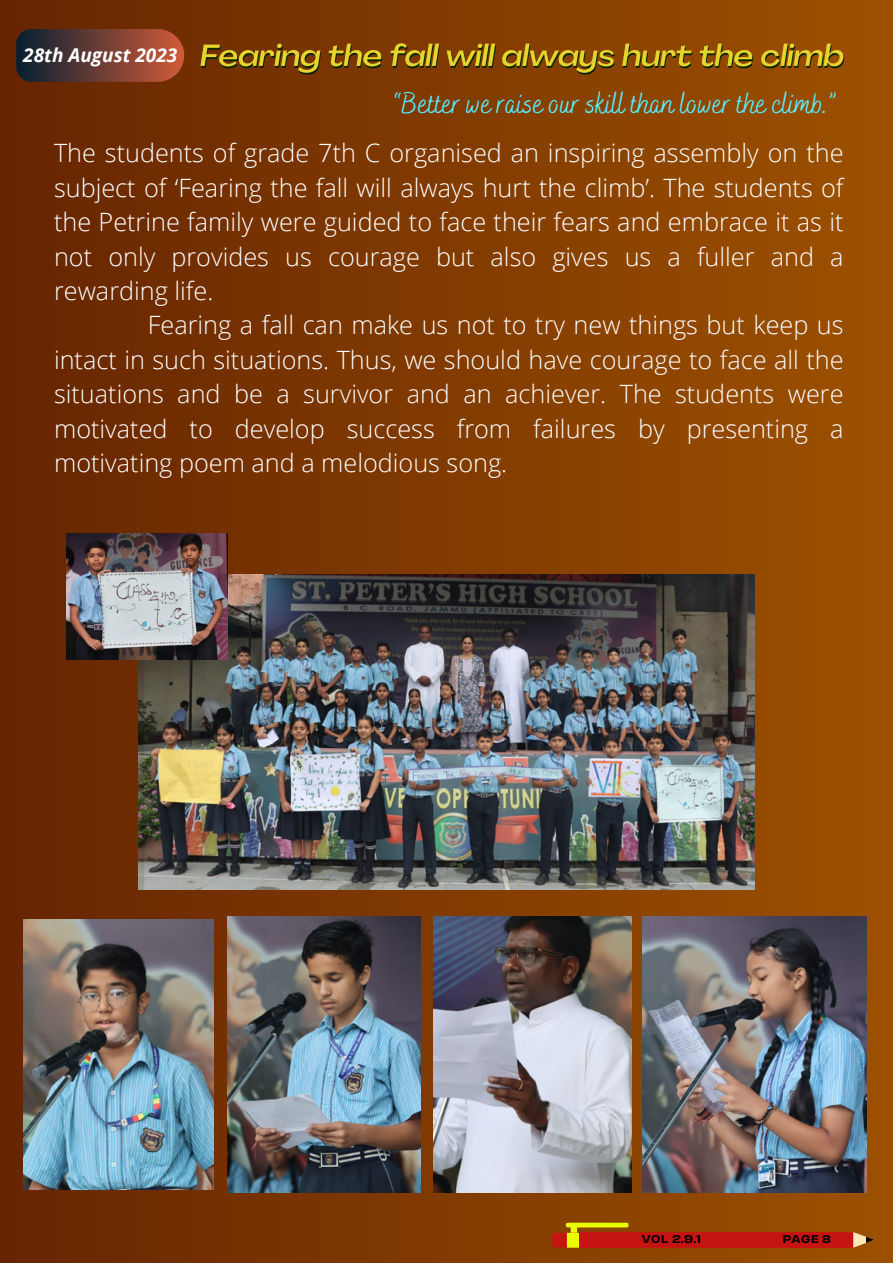
<style>
.page{position:relative;width:893px;height:1264px;background:#fff}
.page>*{position:absolute;margin:0;border:0;box-sizing:border-box;transform-origin:0 0}
.t1{font:29.25px "Bakerie Smooth";color:#54f0ff}
.t2{font:300 25.2px/34.3px "Open Sans";color:#fff;text-align:justify}
.t3{font:italic 700 19.05px "Open Sans";color:#fff}
.t4{font:700 expanded 11.25px "Lazord";color:#000}
.t5{font:700 expanded 11.1px "Lazord";color:#000}
</style>
<div class="page">
<div style="left:0;top:0;width:892px;height:1262px;background:linear-gradient(to right,#662501,#9c5101)"></div>
<div style="left:579px;top:1232px;width:264px;height:15px;background:#c61413"></div>
<svg style="left:545px;top:1181px;width:110px;height:81px;background:#994205"></svg>
<div style="left:567px;top:1232px;width:12px;height:15px;background:#e9ff00"></div>
<svg style="left:769px;top:1192px;width:105px;height:70px"></svg>
<svg style="left:16px;top:29px;width:168px;height:53px;background:#693b32"></svg>
<img style="left:138px;top:575px;width:616px;height:314px">
<img style="left:66px;top:533px;width:161px;height:126px">
<img style="left:433px;top:916px;width:198px;height:276px">
<img style="left:643px;top:916px;width:223px;height:276px">
<img style="left:23px;top:919px;width:190px;height:270px">
<img style="left:227px;top:916px;width:193px;height:276px">
<img style="left:199px;top:43px;width:646px;height:33px">
<p class="t3" style="left:23px;top:41px;width:156px">28th August 2023</p>
<p class="t1" style="left:393px;top:87px;width:444px">“Better we raise our skill than lower the climb.”</p>
<p class="t2" style="left:54px;top:135px;width:791px">The students of grade 7th C organised an inspiring assembly on the subject of ‘Fearing the fall will always hurt the climb’. The students of the Petrine family were guided to face their fears and embrace it as it not only provides us courage but also gives us a fuller and a rewarding life.</p>
<p class="t2" style="left:54px;top:307px;width:790px;text-indent:94px">Fearing a fall can make us not to try new things but keep us intact in such situations. Thus, we should have courage to face all the situations and be a survivor and an achiever. The students were motivated to develop success from failures by presenting a motivating poem and a melodious song.</p>
<p class="t4" style="left:642px;top:1233px;width:61px">VOL 2.9.1</p>
<p class="t5" style="left:782px;top:1233px;width:50px">PAGE 8</p>
</div>
